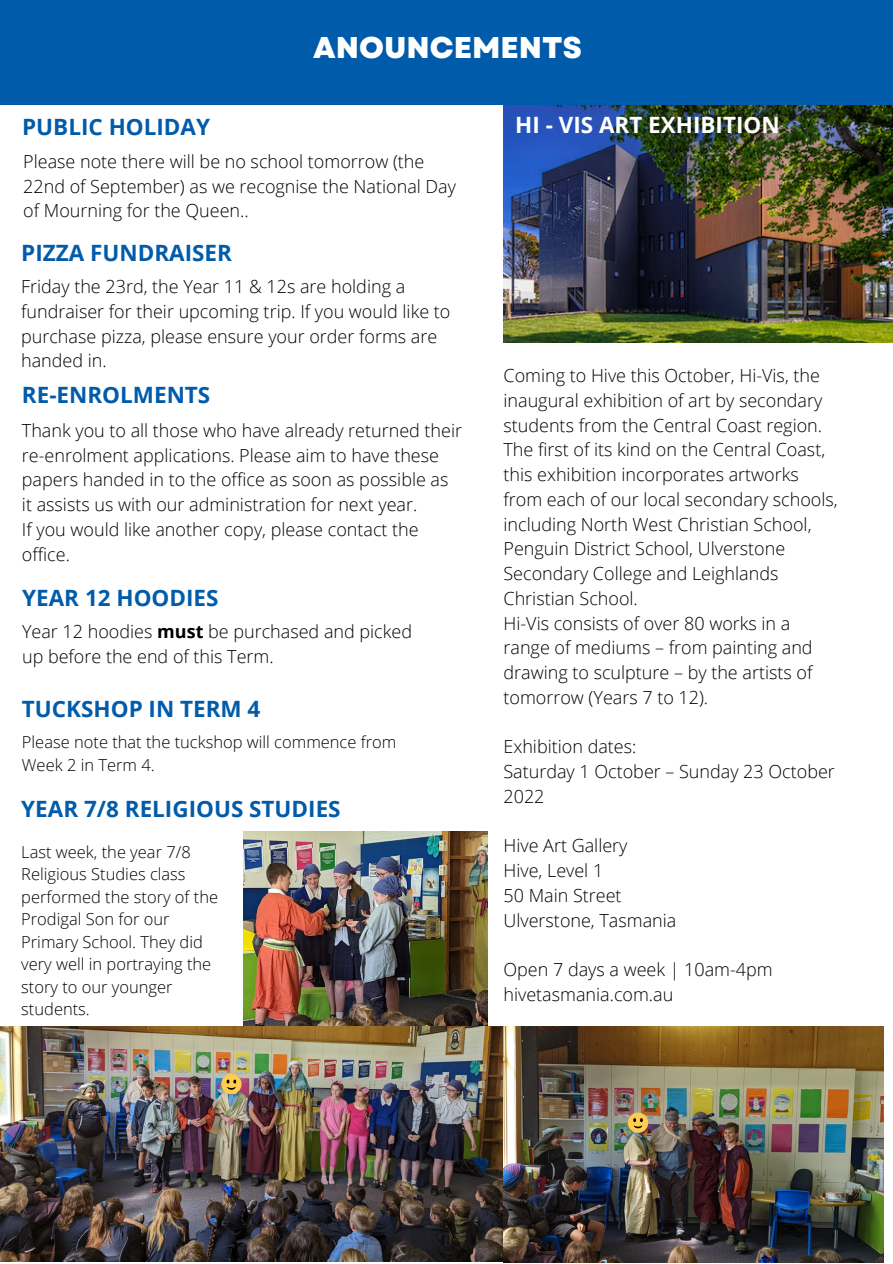
<style>
.page{position:relative;width:893px;height:1264px;background:#fff}
.page>*{position:absolute;margin:0;border:0;box-sizing:border-box;transform-origin:0 0}
.t1{font:800 30px "Garet";color:#fff}
.t2{font:700 22.5px "Open Sans";color:#005cab}
.t3{font:700 22.5px "Open Sans";color:#fff}
.t4{font:300 18px/24.8px "Open Sans";color:#000}
.t5{font:300 16.5px/22.5px "Open Sans";color:#000}
.s1{font-weight:700}
</style>
<div class="page">
<img style="left:503px;top:105px;width:389px;height:238px">
<div style="left:0;top:0;width:892px;height:105px;background:#005cab"></div>
<img style="left:243px;top:831px;width:244px;height:195px">
<img style="left:0;top:1026px;width:503px;height:235px">
<img style="left:503px;top:1026px;width:380px;height:236px">
<svg style="left:221px;top:1073px;width:20px;height:21px"></svg>
<svg style="left:628px;top:1112px;width:20px;height:20px"></svg>
<h1 class="t1" style="left:313px;top:26px;width:270px">ANOUNCEMENTS</h1>
<p class="t2" style="left:22px;top:111px;width:189px">PUBLIC HOLIDAY</p>
<p class="t4" style="left:23px;top:148px;width:434px">Please note there will be no school tomorrow (the<br>22nd of September) as we recognise the National Day of Mourning for the Queen..</p>
<p class="t2" style="left:21px;top:237px;width:212px">PIZZA FUNDRAISER</p>
<p class="t4" style="left:21px;top:274px;width:431px">Friday the 23rd, the Year 11 &amp; 12s are holding a fundraiser for their upcoming trip. If you would like to purchase pizza, please ensure your order forms are handed in.</p>
<p class="t2" style="left:22px;top:378px;width:190px">RE-ENROLMENTS</p>
<p class="t4" style="left:22px;top:417px;width:441px">Thank you to all those who have already returned their re-enrolment applications. Please aim to have these papers handed in to the office as soon as possible as it assists us with our administration for next year.<br>If you would like another copy, please contact the office.</p>
<p class="t2" style="left:22px;top:582px;width:198px">YEAR 12 HOODIES</p>
<p class="t4" style="left:22px;top:618px;width:391px">Year 12 hoodies <span class="s1">must</span> be purchased and picked up before the end of this Term.</p>
<p class="t2" style="left:22px;top:693px;width:240px">TUCKSHOP IN TERM 4</p>
<p class="t5" style="left:22px;top:730px;width:376px">Please note that the tuckshop will commence from<br>Week 2 in Term 4.</p>
<p class="t2" style="left:21px;top:792px;width:321px">YEAR 7/8 RELIGIOUS STUDIES</p>
<p class="t5" style="left:21px;top:840px;width:198px">Last week, the year 7/8<br>Religious Studies class performed the story of the<br>Prodigal Son for our<br>Primary School. They did very well in portraying the story to our younger students.</p>
<p class="t3" style="left:515px;top:109px;width:266px">HI - VIS ART EXHIBITION</p>
<p class="t4" style="left:503px;top:363px;width:336px">Coming to Hive this October, Hi-Vis, the inaugural exhibition of art by secondary students from the Central Coast region.<br>The first of its kind on the Central Coast, this exhibition incorporates artworks from each of our local secondary schools, including North West Christian School, Penguin District School, Ulverstone Secondary College and Leighlands Christian School.<br>Hi-Vis consists of over 80 works in a range of mediums – from painting and drawing to sculpture – by the artists of tomorrow (Years 7 to 12).</p>
<p class="t4" style="left:503px;top:734px;width:333px">Exhibition dates:<br>Saturday 1 October – Sunday 23 October<br>2022</p>
<p class="t4" style="left:503px;top:833px;width:174px">Hive Art Gallery<br>Hive, Level 1<br>50 Main Street<br>Ulverstone, Tasmania</p>
<p class="t4" style="left:503px;top:956px;width:271px">Open 7 days a week | 10am-4pm hivetasmania.com.au</p>
</div>
